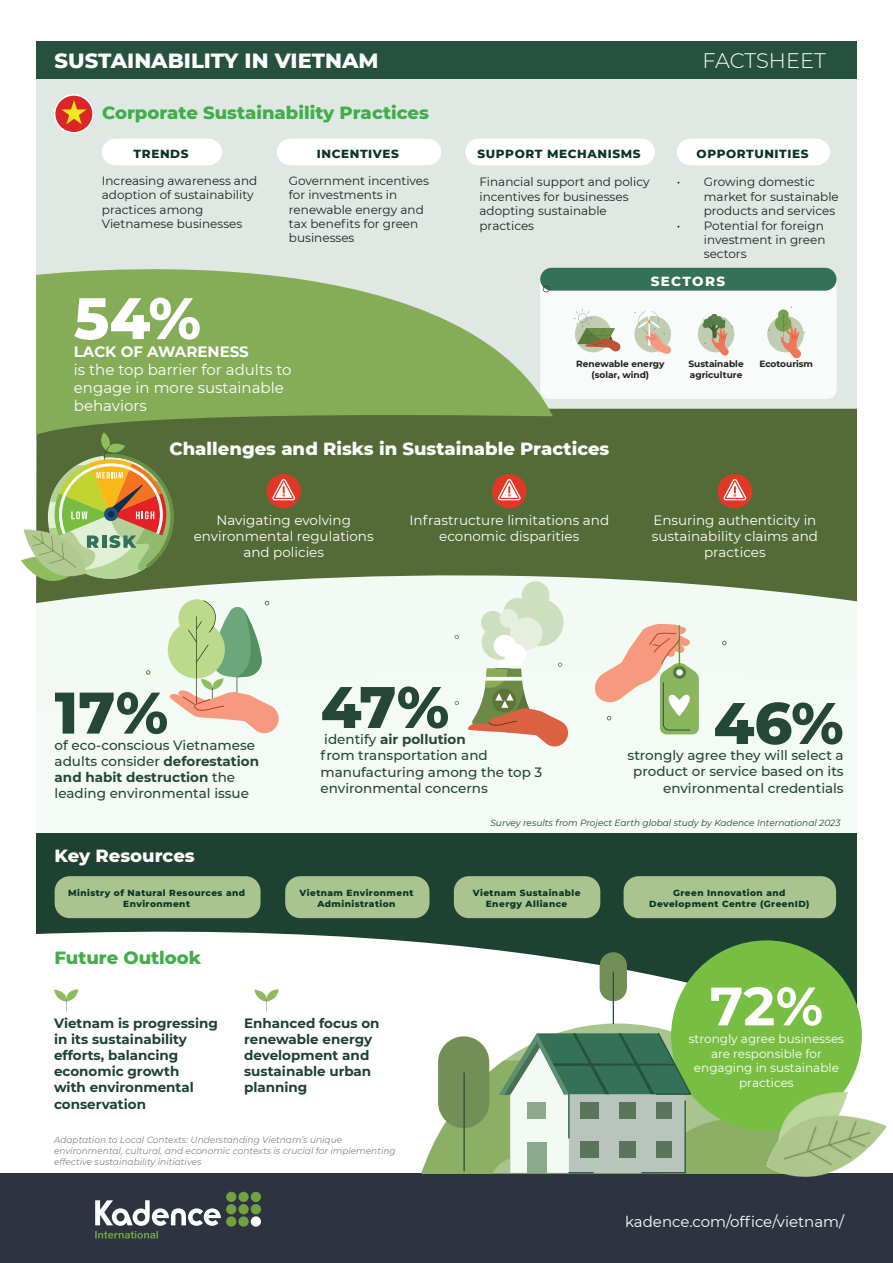
<style>
.page{position:relative;width:893px;height:1263px;background:#fff}
.page>*{position:absolute;margin:0;border:0;box-sizing:border-box;transform-origin:0 0}
.t1{font:800 58.5px "Montserrat";color:#244737}
.t2{font:800 58.5px "Montserrat";color:#fff}
.t3{font:700 54px "Montserrat";color:#fff}
.t4{font:800 21px "Montserrat";color:#fff}
.t5{font:300 21px "Montserrat";letter-spacing:-.005em;color:#fff}
.t6{font:800 18px "Montserrat";color:#fff}
.t7{font:800 18px "Montserrat";color:#40ae49}
.t8{font:15px/18px "Montserrat";color:#fff}
.t9{font:700 15px "Montserrat";color:#fff}
.t10{font:500 13.5px/16.2px "Montserrat";color:#244737}
.t11{font:700 13.5px/16.2px "Montserrat";color:#1e4232}
.t12{font:13.5px/16.2px "Montserrat";color:#fff;text-align:center}
.t13{font:800 13.5px "Montserrat";letter-spacing:.1em;color:#fff}
.t14{font:12px/14.4px "Montserrat";color:#231f20}
.t15{font:12px/14.4px "Montserrat";color:#fff;text-align:center}
.t16{font:800 12px "Montserrat";letter-spacing:.05em;color:#0b3527}
.t17{font:italic 9px/10.8px "Montserrat";color:#828487}
.t18{font:800 9px/10.8px "Montserrat";letter-spacing:.05em;color:#0b3527;text-align:center}
.t19{font:italic 9px "Montserrat";color:#244737}
.t20{font:700 9px/10.8px "Montserrat";color:#231f20;text-align:center}
.s1{font-weight:700}
</style>
<div class="page">
<div style="left:36px;top:79px;width:821px;height:1112px;background:#e0e8e4"></div>
<div style="left:36px;top:832px;width:821px;height:204px;background:#1e4232"></div>
<div style="left:36px;top:641px;width:821px;height:191px;background:#f4faf5"></div>
<svg style="left:36px;top:912px;width:821px;height:261px;fill:#fff"></svg>
<div style="left:295px;top:409px;width:562px;height:133px;background:#536b36"></div>
<svg style="left:36px;top:267px;width:517px;height:168px;background:#8eaf69"></svg>
<svg style="left:54px;top:989px;width:24px;height:22px"></svg>
<svg style="left:254px;top:989px;width:25px;height:22px"></svg>
<div style="left:266px;top:474px;width:35px;height:34px;background:#df3925;border-radius:50%"></div>
<div style="left:492px;top:474px;width:35px;height:34px;background:#df3925;border-radius:50%"></div>
<div style="left:718px;top:474px;width:34px;height:34px;background:#df3925;border-radius:50%"></div>
<svg style="left:498px;top:479px;width:23px;height:21px"></svg>
<svg style="left:723px;top:479px;width:23px;height:21px"></svg>
<div style="left:0;top:1173px;width:893px;height:90px;background:#2d3440"></div>
<svg style="left:95px;top:1192px;width:166px;height:46px"></svg>
<div style="left:251px;top:1216px;width:10px;height:11px;background:#fff;border-radius:50%"></div>
<div style="left:36px;top:41px;width:821px;height:38px;background:#26513f"></div>
<svg style="left:295px;top:542px;width:562px;height:162px;fill:#f3faf4"></svg>
<svg style="left:422px;top:1023px;width:250px;height:9px;background:#e6eedf"></svg>
<div style="left:671px;top:940px;width:191px;height:191px;background:#77be42;border-radius:50%"></div>
<div style="left:540px;top:269px;width:296px;height:130px;background:#fff;border-radius:9px"></div>
<div style="left:540px;top:268px;width:296px;height:23px;background:#357058;border-radius:11px"></div>
<div style="left:698px;top:316px;width:36px;height:36px;background:#c1cdb2;border-radius:50%"></div>
<div style="left:767px;top:316px;width:37px;height:36px;background:#c0cdb2;border-radius:50%"></div>
<svg style="left:634px;top:311px;width:37px;height:43px"></svg>
<svg style="left:573px;top:308px;width:48px;height:44px"></svg>
<div style="left:600px;top:952px;width:27px;height:49px;background:#729055;border-radius:14px"></div>
<hr style="left:613px;top:972px;width:1px;height:52px;background:#26513f">
<img style="left:55px;top:95px;width:38px;height:38px;border-radius:19px">
<div style="left:54px;top:94px;width:40px;height:39px;border:2px solid #fff;border-radius:50%"></div>
<div style="left:102px;top:139px;width:120px;height:26px;background:#fff;border-radius:13px"></div>
<div style="left:277px;top:139px;width:164px;height:26px;background:#fff;border-radius:13px"></div>
<div style="left:465px;top:139px;width:190px;height:26px;background:#fff;border-radius:13px"></div>
<div style="left:677px;top:139px;width:153px;height:26px;background:#fff;border-radius:13px"></div>
<svg style="left:421px;top:1032px;width:329px;height:142px;background:#90b186"></svg>
<svg style="left:543px;top:286px;width:7px;height:6px"></svg>
<svg style="left:722px;top:641px;width:5px;height:4px"></svg>
<svg style="left:593px;top:624px;width:106px;height:110px"></svg>
<div style="left:55px;top:876px;width:206px;height:42px;background:#a9c48f;border-radius:15px"></div>
<div style="left:285px;top:876px;width:144px;height:42px;background:#a9c48f;border-radius:15px"></div>
<div style="left:454px;top:876px;width:146px;height:42px;background:#a9c48f;border-radius:15px"></div>
<div style="left:624px;top:876px;width:212px;height:42px;background:#a9c48f;border-radius:15px"></div>
<div style="left:778px;top:309px;width:11px;height:11px;background:#77a14f;border-radius:50%"></div>
<div style="left:775px;top:315px;width:16px;height:17px;background:#77a14f;border-radius:50%"></div>
<svg style="left:781px;top:314px;width:24px;height:45px"></svg>
<svg style="left:702px;top:314px;width:31px;height:42px"></svg>
<svg style="left:21px;top:432px;width:274px;height:302px"></svg>
<div style="left:504px;top:598px;width:27px;height:28px;background:#ccdfbe;border-radius:50%"></div>
<div style="left:516px;top:599px;width:47px;height:47px;background:#ccdfbe;border-radius:50%"></div>
<div style="left:522px;top:581px;width:27px;height:28px;background:#ccdfbe;border-radius:50%"></div>
<div style="left:482px;top:625px;width:35px;height:35px;background:#ccdfbe;border-radius:50%"></div>
<div style="left:510px;top:617px;width:32px;height:33px;background:#e6eede;border-radius:50%"></div>
<div style="left:481px;top:611px;width:23px;height:23px;background:#ccdfbe;border-radius:50%"></div>
<div style="left:499px;top:659px;width:13px;height:14px;background:#fff;border-radius:50%"></div>
<div style="left:504px;top:644px;width:22px;height:21px;background:#fff;border-radius:50%"></div>
<div style="left:499px;top:609px;width:19px;height:19px;background:#e6eede;border-radius:50%"></div>
<div style="left:494px;top:635px;width:22px;height:22px;background:#fff;border-radius:50%"></div>
<svg style="left:455px;top:635px;width:4px;height:4px"></svg>
<svg style="left:468px;top:662px;width:102px;height:85px"></svg>
<svg style="left:455px;top:701px;width:4px;height:4px"></svg>
<img style="left:750px;top:1087px;width:137px;height:90px">
<h3 class="t4" style="left:55px;top:45px;width:325px">SUSTAINABILITY IN VIETNAM</h3>
<h3 class="t5" style="left:703px;top:47px;width:125px">FACTSHEET</h3>
<h3 class="t7" style="left:102px;top:100px;width:328px">Corporate Sustainability Practices</h3>
<p class="t16" style="left:134px;top:145px;width:56px">TRENDS</p>
<p class="t16" style="left:317px;top:145px;width:84px">INCENTIVES</p>
<p class="t16" style="left:477px;top:145px;width:165px">SUPPORT MECHANISMS</p>
<p class="t16" style="left:697px;top:145px;width:114px">OPPORTUNITIES</p>
<p class="t14" style="left:102px;top:173px;width:157px">Increasing awareness and adoption of sustainability practices among<br>Vietnamese businesses</p>
<p class="t14" style="left:479px;top:174px;width:172px">Financial support and policy incentives for businesses adopting sustainable practices</p>
<p class="t14" style="left:704px;top:174px;width:136px;text-indent:-27px">• Growing domestic market for sustainable products and services</p>
<p class="t14" style="left:289px;top:173px;width:142px">Government incentives for investments in renewable energy and tax benefits for green businesses</p>
<p class="t14" style="left:704px;top:218px;width:123px;text-indent:-27px">• Potential for foreign investment in green sectors</p>
<h1 class="t2" style="left:74px;top:275px;width:129px">54%</h1>
<p class="t9" style="left:74px;top:341px;width:177px">LACK OF AWARENESS</p>
<p class="t8" style="left:74px;top:360px;width:219px">is the top barrier for adults to engage in more sustainable behaviors</p>
<p class="t13" style="left:651px;top:271px;width:76px">SECTORS</p>
<p class="t20" style="left:576px;top:358px;width:90px">Renewable energy (solar, wind)</p>
<p class="t20" style="left:688px;top:358px;width:57px">Sustainable</p>
<p class="t20" style="left:759px;top:358px;width:55px">Ecotourism</p>
<p class="t20" style="left:690px;top:369px;width:54px">agriculture</p>
<h3 class="t6" style="left:169px;top:436px;width:442px">Challenges and Risks in Sustainable Practices</h3>
<p class="t12" style="left:194px;top:511px;width:181px">Navigating evolving environmental regulations and policies</p>
<p class="t12" style="left:409px;top:511px;width:201px">Infrastructure limitations and economic disparities</p>
<p class="t12" style="left:652px;top:511px;width:168px">Ensuring authenticity in sustainability claims and practices</p>
<h1 class="t1" style="left:55px;top:670px;width:115px">17%</h1>
<p class="t10" style="left:55px;top:736px;width:206px">of eco-conscious Vietnamese adults consider <span class="s1">deforestation and habit destruction</span> the leading environmental issue</p>
<h1 class="t1" style="left:321px;top:664px;width:130px">47%</h1>
<p class="t10" style="left:321px;top:731px;width:223px">identify <span class="s1">air pollution<br></span>from transportation and manufacturing among the top 3 environmental concerns</p>
<h1 class="t1" style="left:713px;top:680px;width:132px">46%</h1>
<p class="t10" style="left:633px;top:763px;width:212px;text-align:right">product or service based on its environmental credentials</p>
<p class="t10" style="left:628px;top:747px;width:218px">strongly agree they will select a</p>
<h3 class="t6" style="left:55px;top:842px;width:142px">Key Resources</h3>
<p class="t19" style="left:490px;top:817px;width:352px">Survey results from Project Earth global study by Kadence International 2023</p>
<p class="t18" style="left:68px;top:887px;width:179px">Ministry of Natural Resources and<br>Environment</p>
<p class="t18" style="left:299px;top:887px;width:115px">Vietnam Environment<br>Administration</p>
<p class="t18" style="left:473px;top:887px;width:109px">Vietnam Sustainable<br>Energy Alliance</p>
<p class="t18" style="left:649px;top:887px;width:162px">Green Innovation and<br>Development Centre (GreenID)</p>
<h3 class="t7" style="left:55px;top:944px;width:148px">Future Outlook</h3>
<p class="t11" style="left:54px;top:1014px;width:165px">Vietnam is progressing in its sustainability efforts, balancing economic growth<br>with environmental conservation</p>
<p class="t11" style="left:244px;top:1014px;width:137px">Enhanced focus on renewable energy development and sustainable urban planning</p>
<p class="t17" style="left:54px;top:1134px;width:343px">Adaptation to Local Contexts: Understanding Vietnam’s unique environmental, cultural, and economic contexts is crucial for implementing effective sustainability initiatives</p>
<h2 class="t3" style="left:710px;top:967px;width:115px">72%</h2>
<p class="t15" style="left:689px;top:1031px;width:157px">strongly agree businesses are responsible for engaging in sustainable practices</p>
<p class="t8" style="left:625px;top:1212px;width:221px">kadence.com/office/vietnam/</p>
</div>
